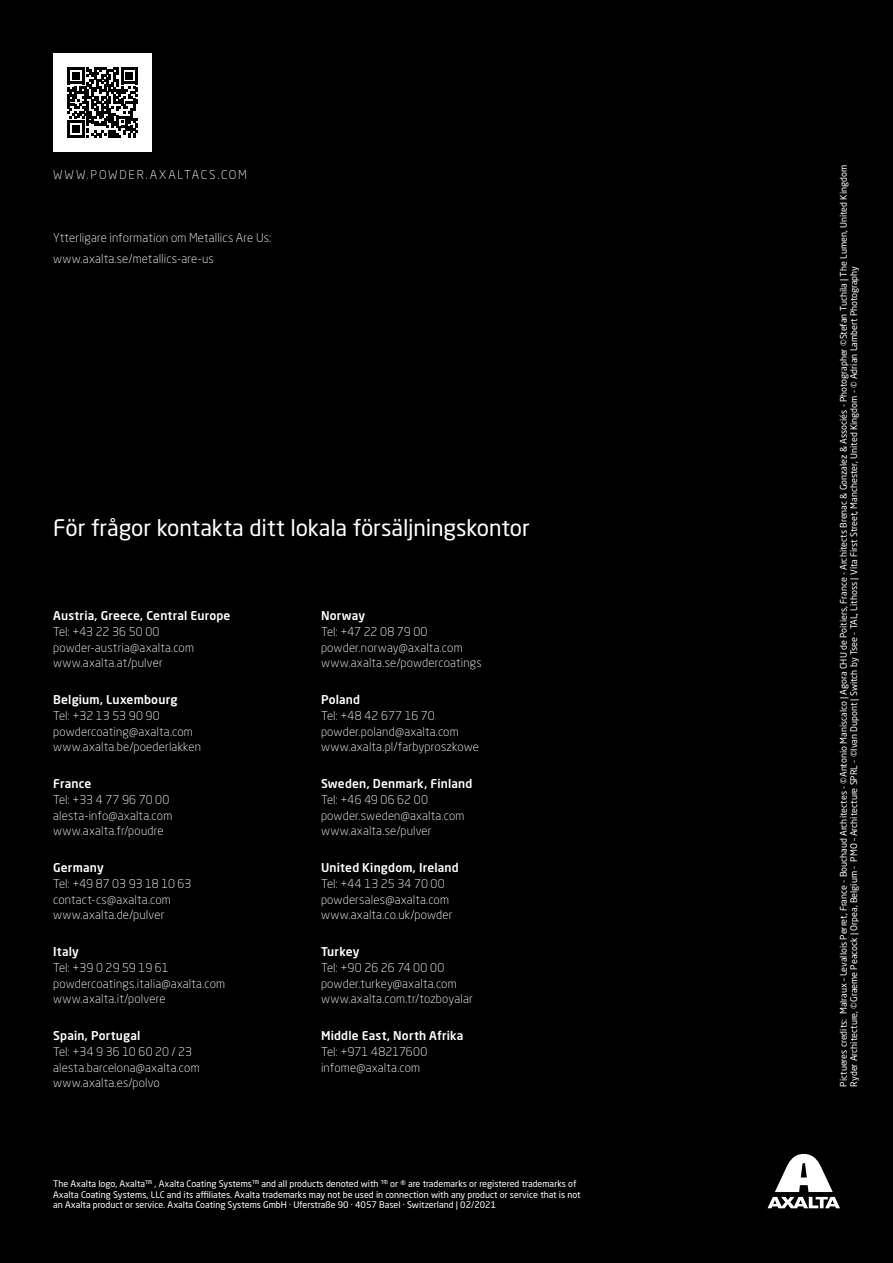
<style>
.page{position:relative;width:893px;height:1263px;background:#000}
.page>*{position:absolute;margin:0;border:0;box-sizing:border-box;transform-origin:0 0}
.t1{font:22.5px "Neo Sans Pro";letter-spacing:-.005em;color:#fff}
.t2{font:300 12px/15.8px "Neo Sans Pro";letter-spacing:.015em;color:#fff}
.t3{font:500 12px "Neo Sans Pro";letter-spacing:.015em;color:#fff}
.t4{font:300 12px "Neo Sans Pro";letter-spacing:.145em;color:#fff}
.t5{font:9px/10.5px "Neo Sans Pro";color:#fff}
</style>
<div class="page">
<svg style="left:767px;top:1154px;width:73px;height:54px"></svg>
<div style="left:53px;top:53px;width:99px;height:99px;background:#fff"></div>
<svg style="left:67px;top:67px;width:71px;height:71px"></svg>
<p class="t4" style="left:53px;top:168px;width:195px">WWW.POWDER.AXALTACS.COM</p>
<p class="t2" style="left:53px;top:227px;width:220px;line-height:21px">Ytterligare information om Metallics Are Us: www.axalta.se/metallics-are-us</p>
<h1 class="t1" style="left:53px;top:514px;width:478px">För frågor kontakta ditt lokala försäljningskontor</h1>
<p class="t3" style="left:53px;top:608px;width:179px">Austria, Greece, Central Europe</p>
<p class="t2" style="left:53px;top:624px;width:142px">Tel: +43 22 36 50 00 powder-austria@axalta.com www.axalta.at/pulver</p>
<p class="t3" style="left:53px;top:692px;width:126px">Belgium, Luxembourg</p>
<p class="t2" style="left:53px;top:708px;width:149px">Tel: +32 13 53 90 90 powdercoating@axalta.com www.axalta.be/poederlakken</p>
<p class="t3" style="left:53px;top:776px;width:40px">France</p>
<p class="t2" style="left:53px;top:792px;width:121px">Tel: +33 4 77 96 70 00 alesta-info@axalta.com www.axalta.fr/poudre</p>
<p class="t3" style="left:53px;top:860px;width:52px">Germany</p>
<p class="t2" style="left:53px;top:876px;width:140px">Tel: +49 87 03 93 18 10 63 contact-cs@axalta.com www.axalta.de/pulver</p>
<p class="t3" style="left:53px;top:944px;width:27px">Italy</p>
<p class="t2" style="left:53px;top:960px;width:174px">Tel: +39 0 29 59 19 61 powdercoatings.italia@axalta.com www.axalta.it/polvere</p>
<p class="t3" style="left:53px;top:1028px;width:89px">Spain, Portugal</p>
<p class="t2" style="left:53px;top:1043px;width:148px">Tel: +34 9 36 10 60 20 / 23 alesta.barcelona@axalta.com www.axalta.es/polvo</p>
<p class="t3" style="left:321px;top:608px;width:46px">Norway</p>
<p class="t2" style="left:321px;top:623px;width:162px">Tel: +47 22 08 79 00 powder.norway@axalta.com www.axalta.se/powdercoatings</p>
<p class="t3" style="left:321px;top:692px;width:41px">Poland</p>
<p class="t2" style="left:321px;top:707px;width:159px">Tel: +48 42 677 16 70 powder.poland@axalta.com www.axalta.pl/farbyproszkowe</p>
<p class="t3" style="left:321px;top:776px;width:153px">Sweden, Denmark, Finland</p>
<p class="t2" style="left:321px;top:791px;width:145px">Tel: +46 49 06 62 00 powder.sweden@axalta.com www.axalta.se/pulver</p>
<p class="t3" style="left:321px;top:860px;width:139px">United Kingdom, Ireland</p>
<p class="t2" style="left:321px;top:875px;width:133px">Tel: +44 13 25 34 70 00 powdersales@axalta.com www.axalta.co.uk/powder</p>
<p class="t3" style="left:321px;top:944px;width:40px">Turkey</p>
<p class="t2" style="left:321px;top:959px;width:153px">Tel: +90 26 26 74 00 00 powder.turkey@axalta.com www.axalta.com.tr/tozboyalar</p>
<p class="t3" style="left:321px;top:1028px;width:144px">Middle East, North Afrika</p>
<p class="t2" style="left:321px;top:1043px;width:108px">Tel: +971 48217600 infome@axalta.com</p>
<p class="t5" style="left:53px;top:1178px;width:529px">The Axalta logo, Axalta™ , Axalta Coating Systems™ and all products denoted with ™ or ® are trademarks or registered trademarks of<br>Axalta Coating Systems, LLC and its affiliates. Axalta trademarks may not be used in connection with any product or service that is not an Axalta product or service. Axalta Coating Systems GmbH · Uferstraße 90 · 4057 Basel · Switzerland | 02/2021</p>
<p class="t5" style="left:838px;top:1086px;width:923px;rotate:-90deg">Pictueres credits: Malraux – Levallois Perret, France - Bouchaud Architectes - ©Antonio Maniscalco | Agora CHU de Poitiers, France - Architects Brenac &amp; Gonzalez &amp; Associés - Photographer ©Stefan Tuchila | The Lumen, United Kingdom<br>Ryder Architecture, ©Graeme Peacock | Orpea, Belgium - PMO – Architecture SPRL - ©Ivan Dupont | Switch by Tsee - TAL, Lithoss | Vita First Street, Manchester, United Kingdom - © Adrian Lambert Photography</p>
</div>
